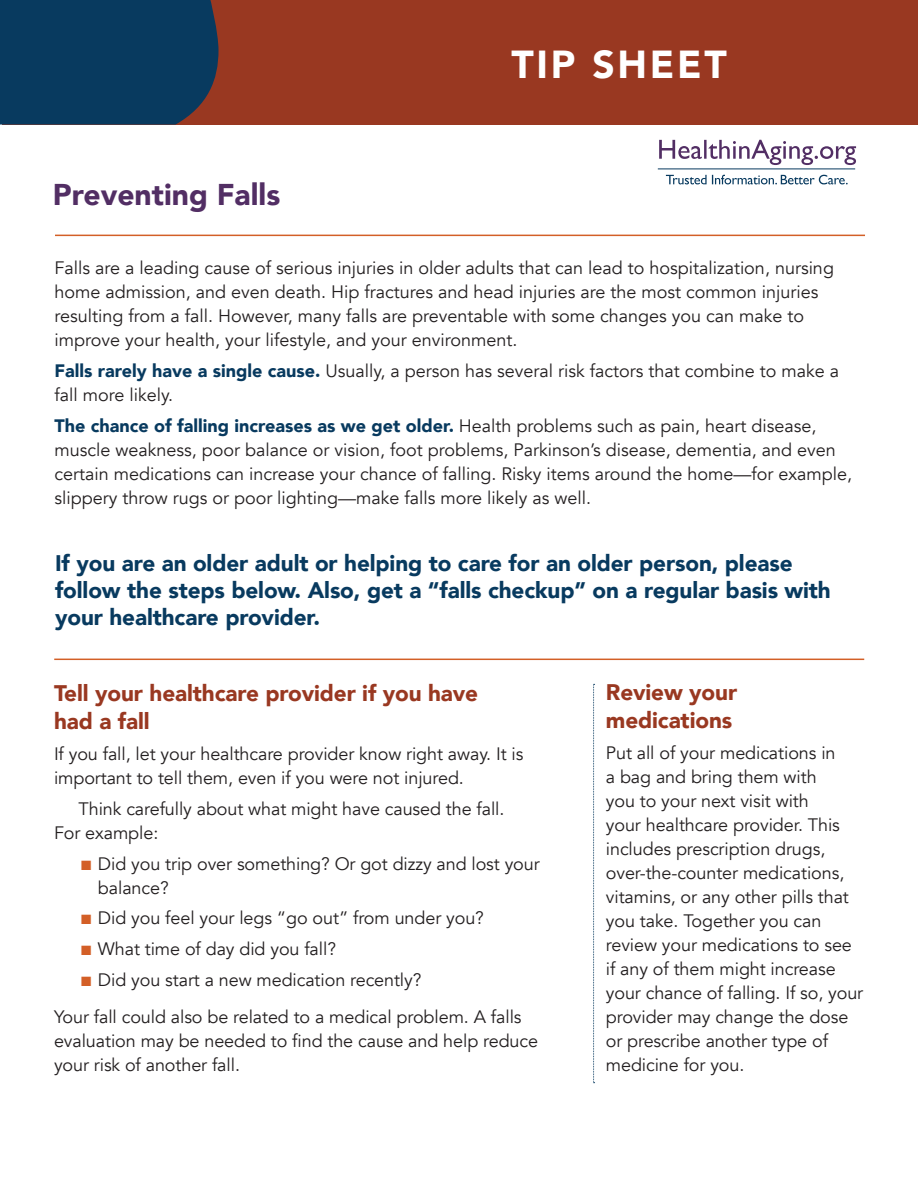
<style>
.page{position:relative;width:918px;height:1188px;background:#fff}
.page>*{position:absolute;margin:0;border:0;box-sizing:border-box;transform-origin:0 0}
.t1{font:900 39px "Avenir";letter-spacing:.07em;color:#fff}
.Major_Headline{font:900 30px "Avenir";color:#522e64}
.t2{font:900 22.5px/27px "Avenir";letter-spacing:-.005em;color:#083a5f}
.t3{font:900 22.5px/28.5px "Avenir";letter-spacing:-.005em;color:#993821}
.Text{font:18px/24px "Avenir";letter-spacing:-.005em;color:#231f20}
.s1{font-weight:900;color:#083a5f}
.s2{color:#d35f27}
</style>
<div class="page">
<div style="left:2px;top:0;width:916px;height:125px;background:#993821"></div>
<div style="left:0;top:0;width:219px;height:125px;background:#083a5f"></div>
<hr style="left:658px;top:169px;width:197px;height:1px;background:#083a5f">
<svg style="left:666px;top:175px;width:182px;height:9px"></svg>
<svg style="left:659px;top:140px;width:197px;height:25px"></svg>
<hr style="left:55px;top:235px;width:810px;height:1px;background:#d35f27">
<hr style="left:54px;top:659px;width:810px;height:1px;background:#d35f27">
<svg style="left:593px;top:684px;width:2px;height:399px"></svg>
<p class="Major_Headline" style="left:53px;top:169px;width:229px">Preventing Falls</p>
<p class="t1" style="left:511px;top:31px;width:217px">TIP SHEET</p>
<p class="Text" style="left:54px;top:256px;width:781px">Falls are a leading cause of serious injuries in older adults that can lead to hospitalization, nursing home admission, and even death. Hip fractures and head injuries are the most common injuries resulting from a fall. However, many falls are preventable with some changes you can make to improve your health, your lifestyle, and your environment.</p>
<p class="Text" style="left:54px;top:359px;width:786px"><span class="s1">Falls rarely have a single cause.</span> Usually, a person has several risk factors that combine to make a fall more likely.</p>
<p class="Text" style="left:54px;top:414px;width:799px"><span class="s1">The chance of falling increases as we get older.</span> Health problems such as pain, heart disease, muscle weakness, poor balance or vision, foot problems, Parkinson’s disease, dementia, and even certain medications can increase your chance of falling. Risky items around the home—for example, slippery throw rugs or poor lighting—make falls more likely as well.</p>
<p class="t2" style="left:55px;top:549px;width:777px">If you are an older adult or helping to care for an older person, please follow the steps below. Also, get a “falls checkup” on a regular basis with your healthcare provider.</p>
<p class="t3" style="left:54px;top:678px;width:426px">Tell your healthcare provider if you have had a fall</p>
<p class="Text" style="left:54px;top:742px;width:471px">If you fall, let your healthcare provider know right away. It is important to tell them, even if you were not injured.</p>
<p class="Text" style="left:54px;top:797px;width:452px;text-indent:25px">Think carefully about what might have caused the fall.<br>For example:</p>
<p class="Text" style="left:98px;top:852px;width:443px;text-indent:-17px"><span class="s2">■</span> Did you trip over something? Or got dizzy and lost your balance?</p>
<p class="Text" style="left:81px;top:906px;width:404px"><span class="s2">■</span> Did you feel your legs “go out” from under you?</p>
<p class="Text" style="left:81px;top:937px;width:257px"><span class="s2">■</span> What time of day did you fall?</p>
<p class="Text" style="left:81px;top:968px;width:342px"><span class="s2">■</span> Did you start a new medication recently?</p>
<p class="Text" style="left:54px;top:1005px;width:486px">Your fall could also be related to a medical problem. A falls evaluation may be needed to find the cause and help reduce your risk of another fall.</p>
<p class="t3" style="left:606px;top:677px;width:133px">Review your medications</p>
<p class="Text" style="left:606px;top:741px;width:259px">Put all of your medications in<br>a bag and bring them with<br>you to your next visit with<br>your healthcare provider. This includes prescription drugs, over-the-counter medications, vitamins, or any other pills that you take. Together you can review your medications to see if any of them might increase your chance of falling. If so, your provider may change the dose or prescribe another type of medicine for you.</p>
</div>
